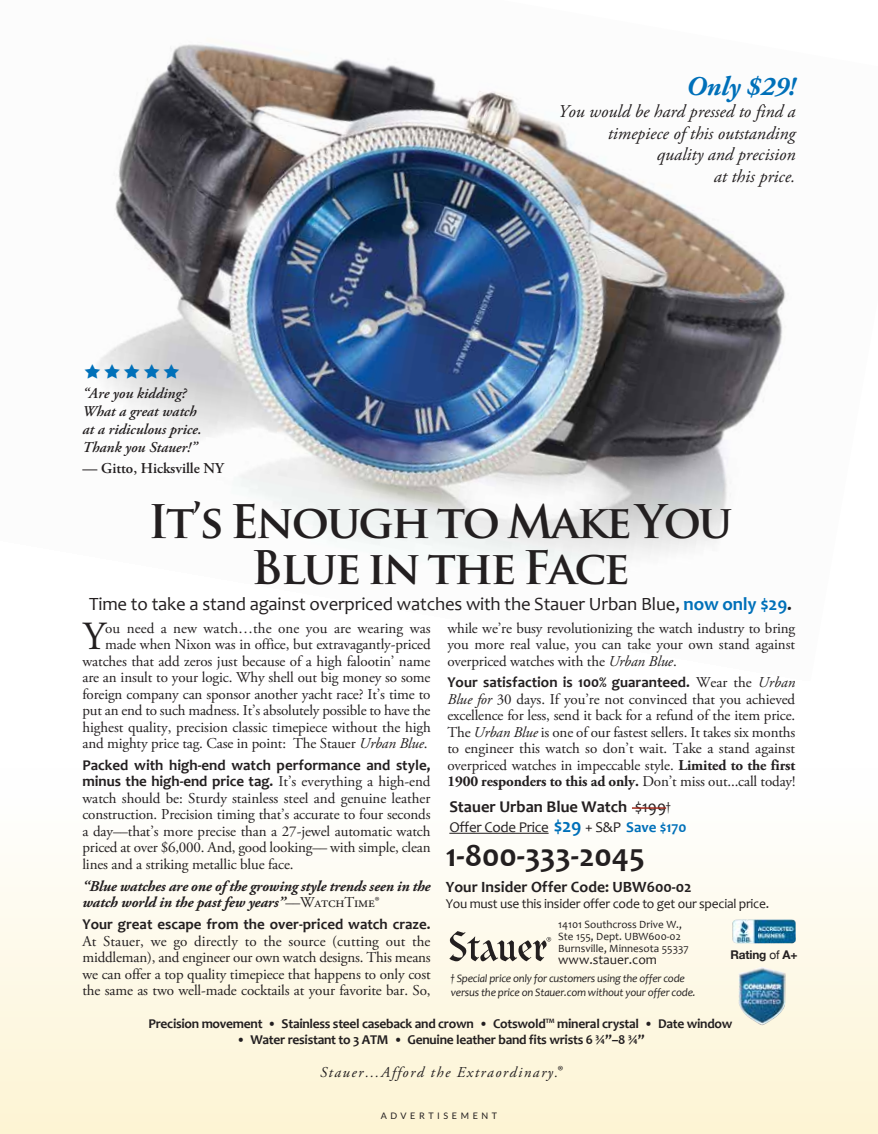
<style>
.page{position:relative;width:878px;height:1134px;background:#fff}
.page>*{position:absolute;margin:0;border:0;box-sizing:border-box;transform-origin:0 0}
.t1{font:700 45.15px/46.5px "Trajan Pro";letter-spacing:-.055em;color:#231f20;text-align:center}
.t2{font:39.9px "Adobe Garamond Pro";color:#231f20}
.t3{font:700 32.4px "Candara";color:#231f20}
.t4{font:italic 700 27px "Adobe Garamond Pro";color:#0070b9}
.t5{font:18.75px "Candara";letter-spacing:-.01em;color:#231f20}
.t6{font:italic 18px/21.6px "Adobe Garamond Pro";color:#231f20;text-align:right}
.t7{font:700 16.5px "Candara";color:#231f20}
.t8{font:700 15.75px "Candara";color:#231f20}
.t9{font:15px/16.5px "Adobe Garamond Pro";letter-spacing:-.01em;color:#231f20;text-align:justify}
.t10{font:700 15px/16.5px "Candara";color:#231f20}
.t11{font:italic 700 15px/16.5px "Adobe Garamond Pro";letter-spacing:-.01em;color:#231f20}
.t12{font:italic 600 15px/18px "Adobe Garamond Pro";color:#231f20}
.t13{font:italic 15px "Adobe Garamond Pro";letter-spacing:.1em;color:#231f20}
.t14{font:15px "Candara";letter-spacing:-.02em;color:#231f20}
.t15{font:600 15px "Adobe Garamond Pro";color:#231f20}
.t16{font:700 13.5px "Candara";letter-spacing:-.02em;color:#231f20}
.t17{font:13.5px "Candara";letter-spacing:-.02em;color:#231f20}
.t18{font:13.5px "Candara";color:#231f20}
.t19{font:700 12px "Helvetica Neue";letter-spacing:-.02em;color:#231f20}
.t20{font:italic 11.25px/13.5px "Candara";letter-spacing:-.02em;color:#231f20}
.t21{font:11.1px/12px "Candara";color:#231f20}
.t22{font:9px "Lato";letter-spacing:.4em;color:#231f20}
.s1{font-weight:700;color:#0070b9}
.s2{font-weight:700}
.s3{font-style:italic}
.s4{font-family:"Adobe Garamond Pro";font-weight:400}
.s5{font-weight:400;font-style:normal}
.s6{font-family:"Adobe Garamond Pro";font-weight:400;font-style:italic}
.s7{font-weight:400}
.s8{font-weight:400;font-size:12.6px}
.s9{font-weight:700;font-size:19.5px;color:#0070b9}
.s10{font-size:18px}
</style>
<div class="page">
<div style="left:0;top:768px;width:878px;height:366px;background:linear-gradient(to bottom,#feffff,#fdf4d3)"></div>
<img style="left:98px;top:44px;width:688px;height:522px">
<hr style="left:449px;top:833px;width:99px;height:1px;background:#231f20">
<hr style="left:632px;top:807px;width:34px;height:2px;background:#a02a1d">
<img style="left:738px;top:967px;width:47px;height:58px">
<img style="left:732px;top:919px;width:63px;height:25px">
<svg style="left:449px;top:931px;width:102px;height:30px;background:#c1bcb2"></svg>
<svg style="left:97px;top:363px;width:82px;height:15px"></svg>
<p class="t12" style="left:82px;top:384px;width:121px">“Are you kidding?<br>What a great watch at a ridiculous price.<br>Thank you Stauer!”</p>
<p class="t15" style="left:82px;top:459px;width:143px">— Gitto, Hicksville NY</p>
<h3 class="t4" style="left:686px;top:71px;width:111px">Only $29!</h3>
<p class="t6" style="left:558px;top:101px;width:239px">You would be hard pressed to find a timepiece of this outstanding quality and precision<br>at this price.</p>
<h1 class="t1" style="left:148px;top:499px;width:586px">It’s Enough to MakeYou<br>Blue in the Face</h1>
<p class="t5" style="left:89px;top:593px;width:704px">Time to take a stand against overpriced watches with the Stauer Urban Blue, <span class="s1">now only $29</span><span class="s2">.</span></p>
<p class="t9" style="left:82px;top:620px;width:350px;text-align:right">ou need a new watch…the one you are wearing was made when Nixon was in office, but extravagantly-priced watches that add zeros just because of a high falootin’ name are an insult to your logic. Why shell out big money so some foreign company can sponsor another yacht race? It’s time to put an end to such madness. It’s absolutely possible to have the highest quality, precision classic timepiece without the high and mighty price tag. Case in point: The Stauer <span class="s3">Urban Blue</span>.</p>
<p class="t10" style="left:82px;top:757px;width:349px">Packed with high-end watch performance and style, minus the high-end price tag. <span class="s4">It’s everything a high-end</span></p>
<p class="t9" style="left:82px;top:790px;width:349px">watch should be: Sturdy stainless steel and genuine leather construction. Precision timing that’s accurate to four seconds a day––that’s more precise than a 27-jewel automatic watch priced at over $6,000. And, good looking–– with simple, clean lines and a striking metallic blue face.</p>
<p class="t11" style="left:82px;top:878px;width:349px">“Blue watches are one of the growing style trends seen in the watch world in the past few years”<span class="s5">––WatchTime®</span></p>
<p class="t10" style="left:82px;top:916px;width:349px">Your great escape from the over-priced watch craze.</p>
<p class="t9" style="left:82px;top:933px;width:350px">At Stauer, we go directly to the source (cutting out the middleman), and engineer our own watch designs. This means we can offer a top quality timepiece that happens to only cost the same as two well-made cocktails at your favorite bar. So,</p>
<h2 class="t2" style="left:83px;top:612px;width:24px">Y</h2>
<p class="t9" style="left:447px;top:620px;width:349px">while we’re busy revolutionizing the watch industry to bring you more real value, you can take your own stand against overpriced watches with the <span class="s3">Urban Blue</span>.</p>
<p class="t10" style="left:447px;top:674px;width:349px">Your satisfaction is 100% guaranteed. <span class="s4">Wear the</span> <span class="s6">Urban</span></p>
<p class="t9" style="left:447px;top:691px;width:349px"><span class="s3">Blue for</span> 30 days. If you’re not convinced that you achieved excellence for less, send it back for a refund of the item price.<br>The <span class="s3">Urban Blue</span> is one of our fastest sellers. It takes six months to engineer this watch so don’t wait. Take a stand against overpriced watches in impeccable style. <span class="s2">Limited to the first 1900 responders to this ad only.</span> Don’t miss out...call today!</p>
<p class="t7" style="left:449px;top:796px;width:223px">Stauer Urban Blue Watch <span class="s7">$199</span><span class="s8">†</span></p>
<p class="t14" style="left:449px;top:818px;width:238px">Offer Code Price <span class="s9">$29</span> + S&amp;P <span class="s1">Save $170</span></p>
<h3 class="t3" style="left:446px;top:835px;width:200px">1-800-333-2045</h3>
<p class="t8" style="left:446px;top:877px;width:247px">Your Insider Offer Code: UBW600-02</p>
<p class="t17" style="left:446px;top:895px;width:325px">You must use this insider offer code to get our special price.</p>
<p class="t21" style="left:558px;top:918px;width:132px">14101 Southcross Drive W.,<br>Ste 155, Dept. UBW600-02<br>Burnsville, Minnesota 55337</p>
<p class="t18" style="left:558px;top:951px;width:100px">www.stauer.com</p>
<p class="t20" style="left:451px;top:972px;width:246px">† Special price only for customers using the offer code versus the price on Stauer.com without your offer code.</p>
<p class="t19" style="left:730px;top:945px;width:68px">Rating <span class="s7">of</span> A+</p>
<p class="t16" style="left:148px;top:1015px;width:585px">Precision movement • Stainless steel caseback and crown • Cotswold™ mineral crystal • Date window</p>
<p class="t16" style="left:236px;top:1031px;width:410px">• Water resistant to 3 ATM • Genuine leather band fits wrists 6 ¾”–8 ¾”</p>
<p class="t13" style="left:320px;top:1063px;width:242px">Stauer…Afford the Extraordinary.<span class="s10">®</span></p>
<p class="t22" style="left:381px;top:1110px;width:118px">ADVERTISEMENT</p>
</div>
